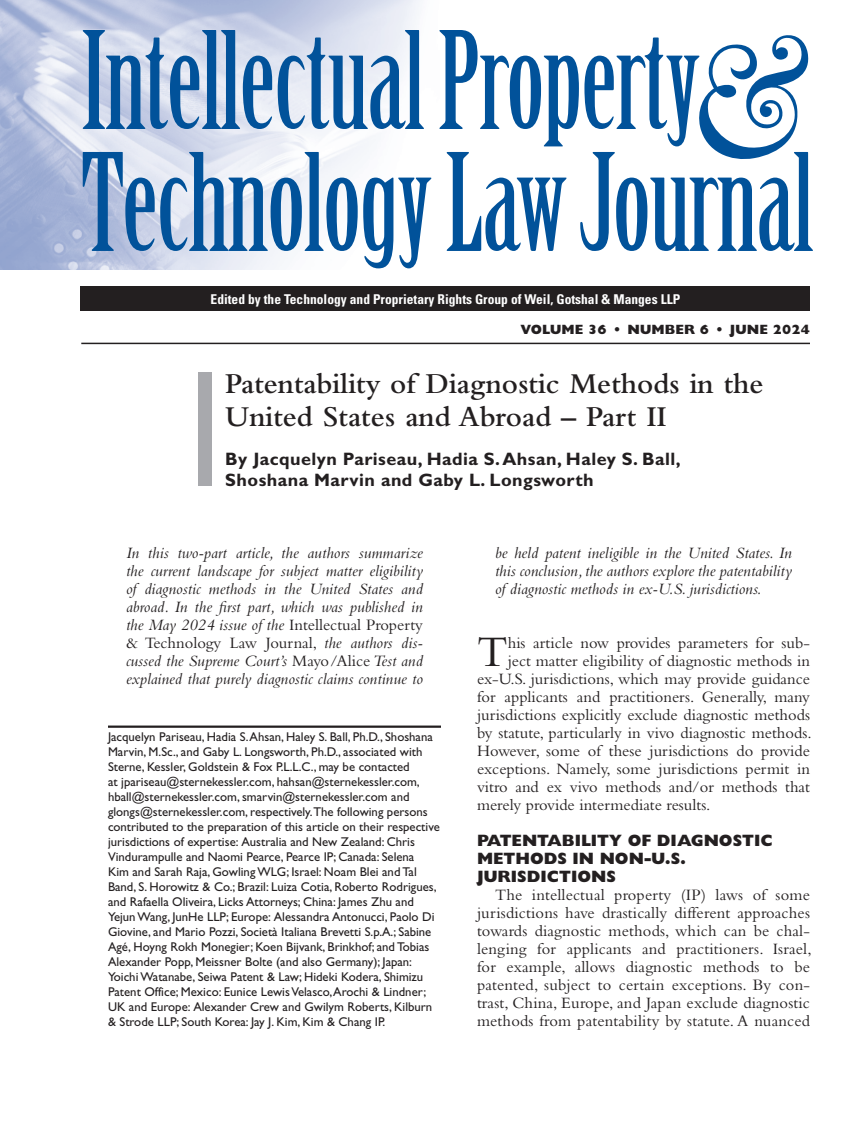
<style>
.page{position:relative;width:864px;height:1134px;background:#fff}
.page>*{position:absolute;margin:0;border:0;box-sizing:border-box;transform-origin:0 0}
.t1{font:132px/121.9px "Birch Std";letter-spacing:-.01em;color:#01529a}
.t2{font:45.45px "Bembo Std";color:#231f20}
.t3{font:600 30px/33px "Bembo Std";color:#231f20}
.t4{font:700 18px/21px "Gill Sans Std";letter-spacing:.025em;color:#231f20}
.t5{font:16.5px/18px "Bembo Std";color:#231f20;text-align:justify}
.t6{font:italic 16.5px/18px "Bembo Std";color:#231f20;text-align:justify}
.t7{font:800 16.5px/18px "Gill Sans Std";color:#231f20}
.t8{font:700 condensed 13.5px "Univers LT Std";color:#fff}
.t9{font:800 13.5px "Gill Sans Std";letter-spacing:.01em;color:#231f20}
.t10{font:12.75px/15px "Gill Sans Std";color:#231f20}
.s1{font-style:normal}
</style>
<div class="page">
<img style="left:0;top:0;width:420px;height:269px">
<div style="left:81px;top:286px;width:729px;height:25px;background:#231f20"></div>
<hr style="left:81px;top:343px;width:729px;height:1px;background:#231f20">
<div style="left:198px;top:372px;width:14px;height:63px;background:#a8a9ad"></div>
<div style="left:198px;top:433px;width:14px;height:53px;background:#a8a9ad"></div>
<hr style="left:108px;top:726px;width:333px;height:2px;background:#231f20">
<h1 class="t1" style="left:81px;top:23px;width:734px">Intellectual Property<br>Technology Law Journal</h1>
<p class="t8" style="left:211px;top:290px;width:471px">Edited by the Technology and Proprietary Rights Group of Weil, Gotshal &amp; Manges LLP</p>
<p class="t9" style="left:521px;top:321px;width:291px">VOLUME 36 • NUMBER 6 • JUNE 2024</p>
<h3 class="t3" style="left:225px;top:367px;width:540px">Patentability of Diagnostic Methods in the<br>United States and Abroad – Part II</h3>
<h3 class="t4" style="left:225px;top:448px;width:457px">By Jacquelyn Pariseau, Hadia S. Ahsan, Haley S. Ball,<br>Shoshana Marvin and Gaby L. Longsworth</h3>
<p class="t6" style="left:126px;top:543px;width:298px">In this two-part article, the authors summarize the current landscape for subject matter eligibility of diagnostic methods in the United States and abroad. In the first part, which was published in the May 2024 issue of the <span class="s1">Intellectual Property &amp; Technology Law Journal,</span> the authors dis&shy;cussed the Supreme Court’s <span class="s1">Mayo</span>/<span class="s1">Alice</span> Test and explained that purely diagnostic claims continue to</p>
<p class="t6" style="left:495px;top:544px;width:298px">be held patent ineligible in the United States. In this conclusion, the authors explore the patentability of diagnostic methods in ex-U.S. jurisdictions.</p>
<h2 class="t2" style="left:477px;top:625px;width:32px">T</h2>
<p class="t5" style="left:508px;top:634px;width:304px">his article now provides parameters for sub-</p>
<p class="t5" style="left:508px;top:652px;width:304px">ject matter eligibility of diagnostic methods in</p>
<p class="t5" style="left:477px;top:670px;width:335px">ex-U.S. jurisdictions, which may provide guidance</p>
<p class="t5" style="left:477px;top:688px;width:335px">for applicants and practitioners. Generally, many</p>
<p class="t5" style="left:477px;top:706px;width:335px">jurisdictions explicitly exclude diagnostic methods</p>
<p class="t5" style="left:477px;top:724px;width:336px">by statute, particularly in vivo diagnostic methods.</p>
<p class="t5" style="left:477px;top:742px;width:335px">However, some of these jurisdictions do provide</p>
<p class="t5" style="left:477px;top:760px;width:334px">exceptions. Namely, some jurisdictions permit in</p>
<p class="t5" style="left:477px;top:778px;width:334px">vitro and ex vivo methods and/or methods that</p>
<p class="t5" style="left:477px;top:796px;width:235px">merely provide intermediate results.</p>
<p class="t7" style="left:477px;top:831px;width:297px">PATENTABILITY OF DIAGNOSTIC<br>METHODS IN NON-U.S.<br>JURISDICTIONS</p>
<p class="t5" style="left:477px;top:886px;width:336px;text-indent:18px">The intellectual property (IP) laws of some jurisdictions have drastically different approaches towards diagnostic methods, which can be chal&shy;lenging for applicants and practitioners. Israel, for example, allows diagnostic methods to be patented, subject to certain exceptions. By con&shy;trast, China, Europe, and Japan exclude diagnostic methods from patentability by statute. A nuanced</p>
<p class="t10" style="left:108px;top:730px;width:333px">Jacquelyn Pariseau, Hadia S. Ahsan, Haley S. Ball, Ph.D., Shoshana Marvin, M.Sc., and Gaby L. Longsworth, Ph.D., associated with Sterne, Kessler, Goldstein &amp; Fox P.L.L.C., may be contacted<br>at jpariseau@sternekessler.com, hahsan@sternekessler.com, hball@sternekessler.com, smarvin@sternekessler.com and glongs@sternekessler.com, respectively.The following persons contributed to the preparation of this article on their respective jurisdictions of expertise: Australia and New Zealand: Chris Vindurampulle and Naomi Pearce, Pearce IP; Canada: Selena<br>Kim and Sarah Raja, Gowling WLG; Israel: Noam Blei and Tal Band, S. Horowitz &amp; Co.; Brazil: Luiza Cotia, Roberto Rodrigues, and Rafaella Oliveira, Licks Attorneys; China: James Zhu and Yejun Wang, JunHe LLP; Europe: Alessandra Antonucci, Paolo Di Giovine, and Mario Pozzi, Società Italiana Brevetti S.p.A.; Sabine Agé, Hoyng Rokh Monegier; Koen Bijvank, Brinkhof; and Tobias Alexander Popp, Meissner Bolte (and also Germany); Japan:<br>Yoichi Watanabe, Seiwa Patent &amp; Law; Hideki Kodera, Shimizu Patent Office; Mexico: Eunice Lewis Velasco, Arochi &amp; Lindner; UK and Europe: Alexander Crew and Gwilym Roberts, Kilburn &amp; Strode LLP; South Korea: Jay J. Kim, Kim &amp; Chang IP.</p>
</div>
